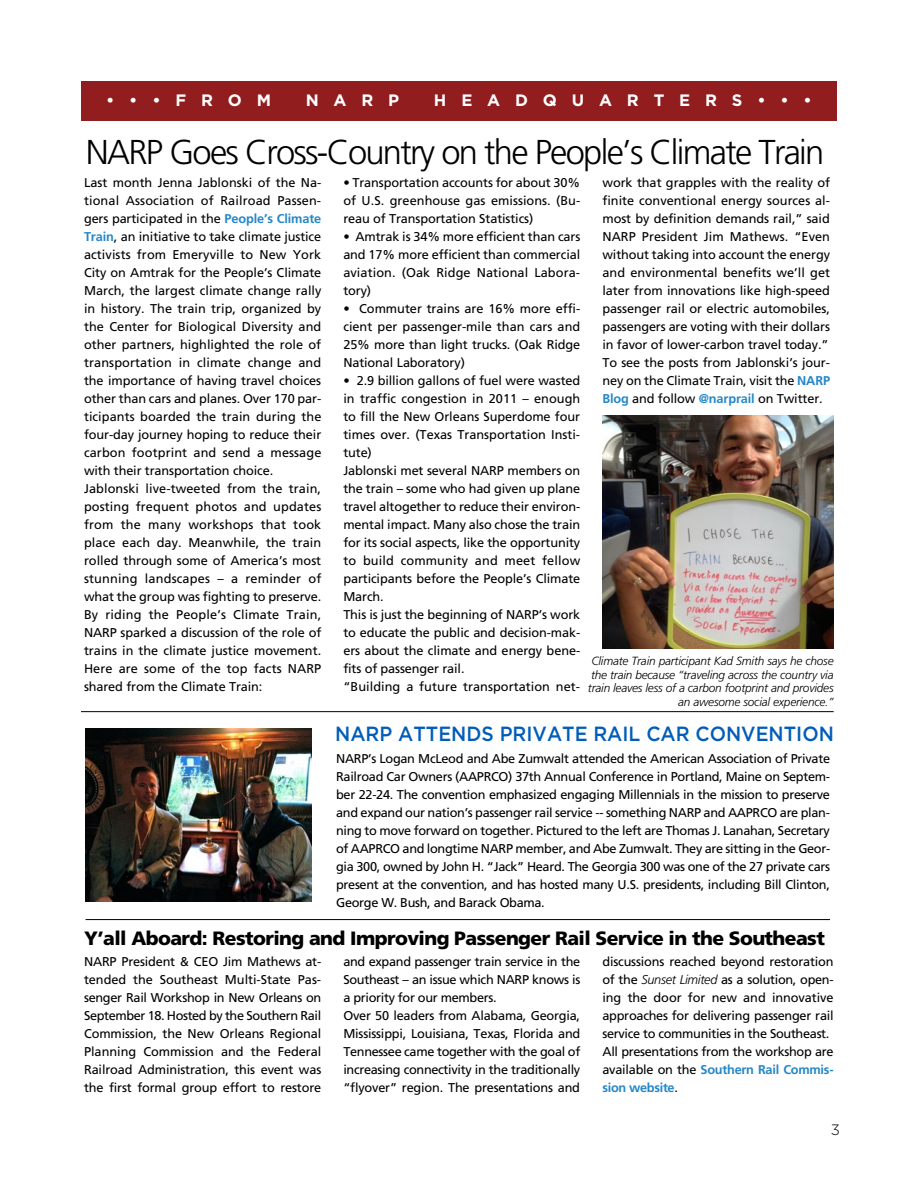
<style>
.page{position:relative;width:918px;height:1188px;background:#fff}
.page>*{position:absolute;margin:0;border:0;box-sizing:border-box;transform-origin:0 0}
.t1{font:300 34.5px "Frutiger LT Std";letter-spacing:-.05em;color:#000}
.t2{font:500 20.55px "Gotham";color:#005db9;scale:.94 1}
.t3{font:900 19.35px "Frutiger LT Std";letter-spacing:-.03em;color:#000}
.t4{font:700 16.5px "Gotham";letter-spacing:.9em;color:#fff}
.t5{font:300 15px "Gotham";color:#000}
.t6{font:12.75px/18px "Frutiger LT Std";letter-spacing:-.01em;color:#000}
.t7{font:italic 300 11.85px/13.5px "Frutiger LT Std";letter-spacing:-.015em;color:#000;text-align:right}
.s1{font-weight:700;color:#2487c8}
.s2{font-weight:300;font-style:italic}
</style>
<div class="page">
<div style="left:81px;top:81px;width:756px;height:40px;background:#911d1f"></div>
<hr style="left:86px;top:919px;width:744px;height:1px;background:#000">
<img style="left:602px;top:416px;width:232px;height:232px">
<img style="left:86px;top:729px;width:226px;height:172px">
<hr style="left:81px;top:711px;width:753px;height:1px;background:#000">
<p class="t4" style="left:106px;top:89px;width:166px">•••FROM</p>
<p class="t4" style="left:306px;top:89px;width:51px">N ARP</p>
<p class="t4" style="left:434px;top:89px;width:379px">HEADQUARTERS•••</p>
<h1 class="t1" style="left:86px;top:132px;width:740px">NARP Goes Cross-Country on the People’s Climate Train</h1>
<p class="t6" style="left:84px;top:174px;width:239px">Last month Jenna Jablonski of the Na&shy;tional Association of Railroad Passen&shy;gers participated in the <span class="s1">People’s Climate Train</span>, an initiative to take climate justice activists from Emeryville to New York City on Amtrak for the People’s Climate March, the largest climate change rally in history. The train trip, organized by the Center for Biological Diversity and other partners, highlighted the role of transportation in climate change and the importance of having travel choices other than cars and planes. Over 170 par&shy;ticipants boarded the train during the four-day journey hoping to reduce their carbon footprint and send a message with their transportation choice.<br>Jablonski live-tweeted from the train, posting frequent photos and updates from the many workshops that took place each day. Meanwhile, the train rolled through some of America’s most stunning landscapes – a reminder of what the group was fighting to preserve.<br>By riding the People’s Climate Train, NARP sparked a discussion of the role of trains in the climate justice movement.<br>Here are some of the top facts NARP shared from the Climate Train:</p>
<p class="t6" style="left:343px;top:174px;width:239px;text-align:justify">• Transportation accounts for about 30% of U.S. greenhouse gas emissions. (Bu&shy;reau of Transportation Statistics)</p>
<p class="t6" style="left:343px;top:228px;width:238px;text-align:justify">• Amtrak is 34% more efficient than cars and 17% more efficient than commercial aviation. (Oak Ridge National Labora&shy;tory)</p>
<p class="t6" style="left:343px;top:300px;width:239px;text-align:justify">• Commuter trains are 16% more effi&shy;cient per passenger-mile than cars and 25% more than light trucks. (Oak Ridge National Laboratory)</p>
<p class="t6" style="left:343px;top:372px;width:239px">• 2.9 billion gallons of fuel were wasted in traffic congestion in 2011 – enough to fill the New Orleans Superdome four times over. (Texas Transportation Insti&shy;tute)<br>Jablonski met several NARP members on the train – some who had given up plane travel altogether to reduce their environ&shy;mental impact. Many also chose the train for its social aspects, like the opportunity to build community and meet fellow participants before the People’s Climate March.<br>This is just the beginning of NARP’s work to educate the public and decision-mak&shy;ers about the climate and energy bene&shy;fits of passenger rail.<br>“Building a future transportation net-</p>
<p class="t6" style="left:602px;top:174px;width:229px">work that grapples with the reality of finite conventional energy sources al&shy;most by definition demands rail,” said NARP President Jim Mathews. “Even without taking into account the energy and environmental benefits we’ll get later from innovations like high-speed passenger rail or electric automobiles, passengers are voting with their dollars in favor of lower-carbon travel today.” To see the posts from Jablonski’s jour&shy;ney on the Climate Train, visit the <span class="s1">NARP Blog</span> and follow <span class="s1">@narprail</span> on Twitter.</p>
<p class="t7" style="left:588px;top:654px;width:247px">Climate Train participant Kad Smith says he chose the train because “traveling across the country via train leaves less of a carbon footprint and provides an awesome social experience.”</p>
<h2 class="t2" style="left:335px;top:721px;width:16px">NARP</h2>
<h2 class="t2" style="left:398px;top:721px;width:465px">ATTENDS PRIVATE RAIL CAR CONVENTION</h2>
<p class="t6" style="left:336px;top:749px;width:496px;text-align:justify">NARP’s Logan McLeod and Abe Zumwalt attended the American Association of Private Railroad Car Owners (AAPRCO) 37th Annual Conference in Portland, Maine on Septem&shy;ber 22-24. The convention emphasized engaging Millennials in the mission to preserve and expand our nation’s passenger rail service -- something NARP and AAPRCO are plan&shy;ning to move forward on together. Pictured to the left are Thomas J. Lanahan, Secretary of AAPRCO and longtime NARP member, and Abe Zumwalt. They are sitting in the Geor&shy;gia 300, owned by John H. “Jack” Heard. The Georgia 300 was one of the 27 private cars present at the convention, and has hosted many U.S. presidents, including Bill Clinton, George W. Bush, and Barack Obama.</p>
<h3 class="t3" style="left:84px;top:926px;width:742px">Y’all Aboard: Restoring and Improving Passenger Rail Service in the Southeast</h3>
<p class="t6" style="left:84px;top:953px;width:239px;text-align:justify">NARP President &amp; CEO Jim Mathews at&shy;tended the Southeast Multi-State Pas&shy;senger Rail Workshop in New Orleans on September 18. Hosted by the Southern Rail Commission, the New Orleans Regional Planning Commission and the Federal Railroad Administration, this event was the first formal group effort to restore</p>
<p class="t6" style="left:343px;top:953px;width:239px">and expand passenger train service in the Southeast – an issue which NARP knows is a priority for our members.<br>Over 50 leaders from Alabama, Georgia, Mississippi, Louisiana, Texas, Florida and Tennessee came together with the goal of increasing connectivity in the traditionally “flyover” region. The presentations and</p>
<p class="t6" style="left:602px;top:953px;width:233px">discussions reached beyond restoration of the <span class="s2">Sunset Limited</span> as a solution, open&shy;ing the door for new and innovative approaches for delivering passenger rail service to communities in the Southeast.<br>All presentations from the workshop are available on the <span class="s1">Southern Rail Commis&shy;sion website</span>.</p>
<p class="t5" style="left:831px;top:1120px;width:11px">3</p>
</div>
